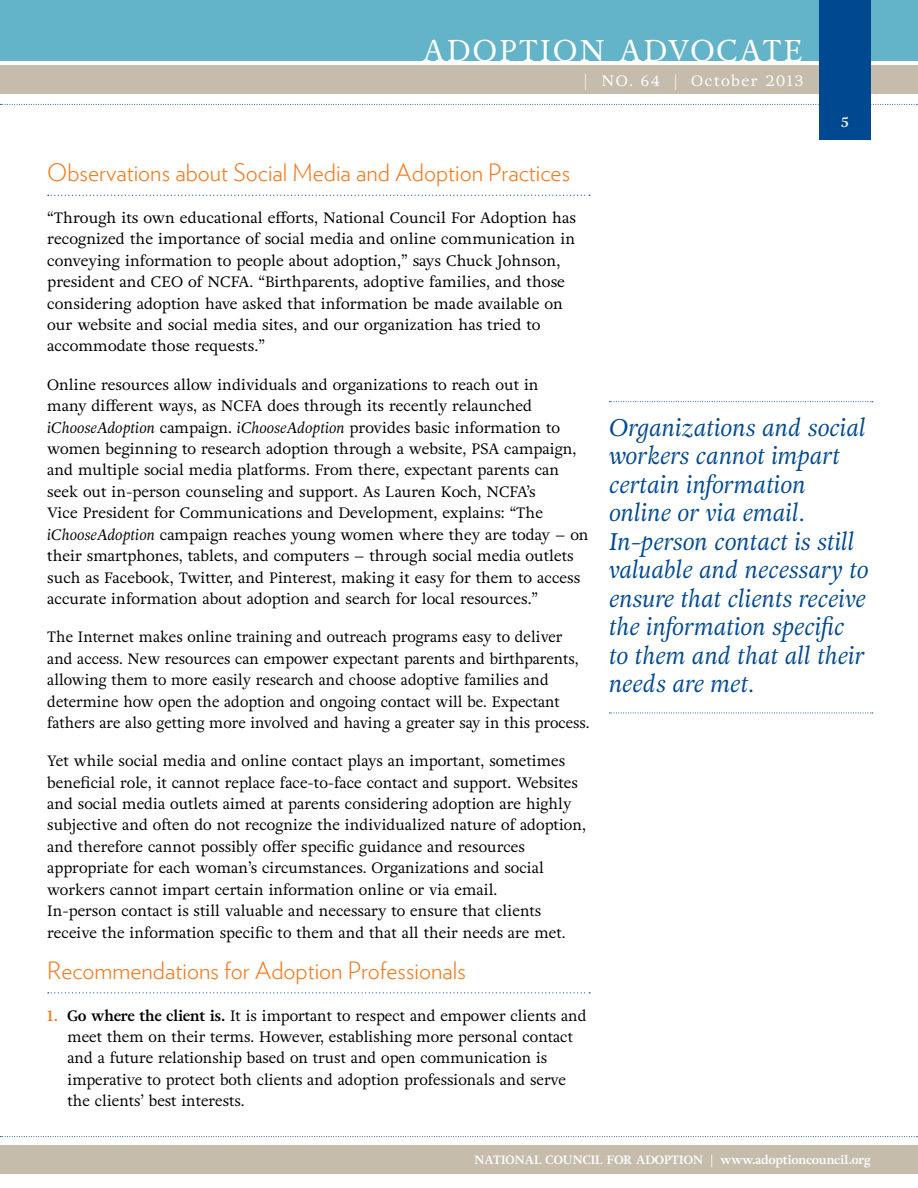
<style>
.page{position:relative;width:918px;height:1188px;background:#fff}
.page>*{position:absolute;margin:0;border:0;box-sizing:border-box;transform-origin:0 0}
.t1{font:30px "Adriane Text";letter-spacing:.07em;color:#fff}
.t2{font:italic 24px/28.5px "Adriane Text";color:#004990}
.t3{font:300 24px "Verlag";color:#f47b20}
.t4{font:15px/21.5px "Adriane Text";color:#000}
.t5{font:15px/21.5px "Adriane Text";color:#000;scale:.96 1}
.t6{font:15px "Adriane Text";letter-spacing:.1em;color:#fff}
.t7{font:700 13.5px "Adriane Text";color:#fff}
.t8{font:700 12px "Adriane Text";color:#fff}
.s1{font-style:italic}
.s2{font-weight:700;color:#f47b20}
.s3{font-weight:700}
</style>
<div class="page">
<div style="left:0;top:0;width:918px;height:61px;background:#63b4c9"></div>
<div style="left:0;top:66px;width:918px;height:28px;background:#c5bcab"></div>
<div style="left:0;top:1145px;width:918px;height:29px;background:#c5bcab"></div>
<svg style="left:0;top:104px;width:918px;height:1px"></svg>
<svg style="left:0;top:1136px;width:918px;height:1px"></svg>
<div style="left:819px;top:0;width:52px;height:140px;background:#004990"></div>
<svg style="left:48px;top:195px;width:542px;height:1px"></svg>
<svg style="left:48px;top:992px;width:542px;height:1px"></svg>
<svg style="left:609px;top:401px;width:264px;height:1px"></svg>
<svg style="left:609px;top:713px;width:264px;height:1px"></svg>
<h1 class="t1" style="left:423px;top:32px;width:382px">ADOPTION ADVOCATE</h1>
<p class="t6" style="left:585px;top:71px;width:220px">| NO. 64 | October 2013</p>
<p class="t7" style="left:841px;top:114px;width:9px">5</p>
<h2 class="t3" style="left:47px;top:155px;width:524px">Observations about Social Media and Adoption Practices</h2>
<p class="t4" style="left:47px;top:207px;width:530px">“Through its own educational efforts, National Council For Adoption has recognized the importance of social media and online communication in conveying information to people about adoption,” says Chuck Johnson, president and CEO of NCFA. “Birthparents, adoptive families, and those considering adoption have asked that information be made available on our website and social media sites, and our organization has tried to accommodate those requests.”</p>
<p class="t4" style="left:47px;top:374px;width:543px">Online resources allow individuals and organizations to reach out in<br>many different ways, as NCFA does through its recently relaunched <span class="s1">iChooseAdoption</span> campaign. <span class="s1">iChooseAdoption</span> provides basic information to women beginning to research adoption through a website, PSA campaign, and multiple social media platforms. From there, expectant parents can seek out in-person counseling and support. As Lauren Koch, NCFA’s<br>Vice President for Communications and Development, explains: “The <span class="s1">iChooseAdoption</span> campaign reaches young women where they are today – on their smartphones, tablets, and computers – through social media outlets such as Facebook, Twitter, and Pinterest, making it easy for them to access accurate information about adoption and search for local resources.”</p>
<p class="t5" style="left:47px;top:626px;width:567px">The Internet makes online training and outreach programs easy to deliver and access. New resources can empower expectant parents and birthparents, allowing them to more easily research and choose adoptive families and determine how open the adoption and ongoing contact will be. Expectant fathers are also getting more involved and having a greater say in this process.</p>
<p class="t4" style="left:47px;top:750px;width:540px">Yet while social media and online contact plays an important, sometimes beneficial role, it cannot replace face-to-face contact and support. Websites and social media outlets aimed at parents considering adoption are highly subjective and often do not recognize the individualized nature of adoption, and therefore cannot possibly offer specific guidance and resources appropriate for each woman’s circumstances. Organizations and social workers cannot impart certain information online or via email.<br>In-person contact is still valuable and necessary to ensure that clients receive the information specific to them and that all their needs are met.</p>
<h2 class="t3" style="left:47px;top:953px;width:420px">Recommendations for Adoption Professionals</h2>
<p class="t4" style="left:68px;top:1005px;width:521px;text-indent:-20px"><span class="s2">1.</span> <span class="s3">Go where the client is.</span> It is important to respect and empower clients and meet them on their terms. However, establishing more personal contact and a future relationship based on trust and open communication is imperative to protect both clients and adoption professionals and serve the clients’ best interests.</p>
<p class="t2" style="left:609px;top:415px;width:261px">Organizations and social workers cannot impart certain information online or via email.<br>In-person contact is still valuable and necessary to ensure that clients receive the information specific to them and that all their needs are met.</p>
<p class="t8" style="left:474px;top:1153px;width:398px">NATIONAL COUNCIL FOR ADOPTION | www.adoptioncouncil.org</p>
</div>
